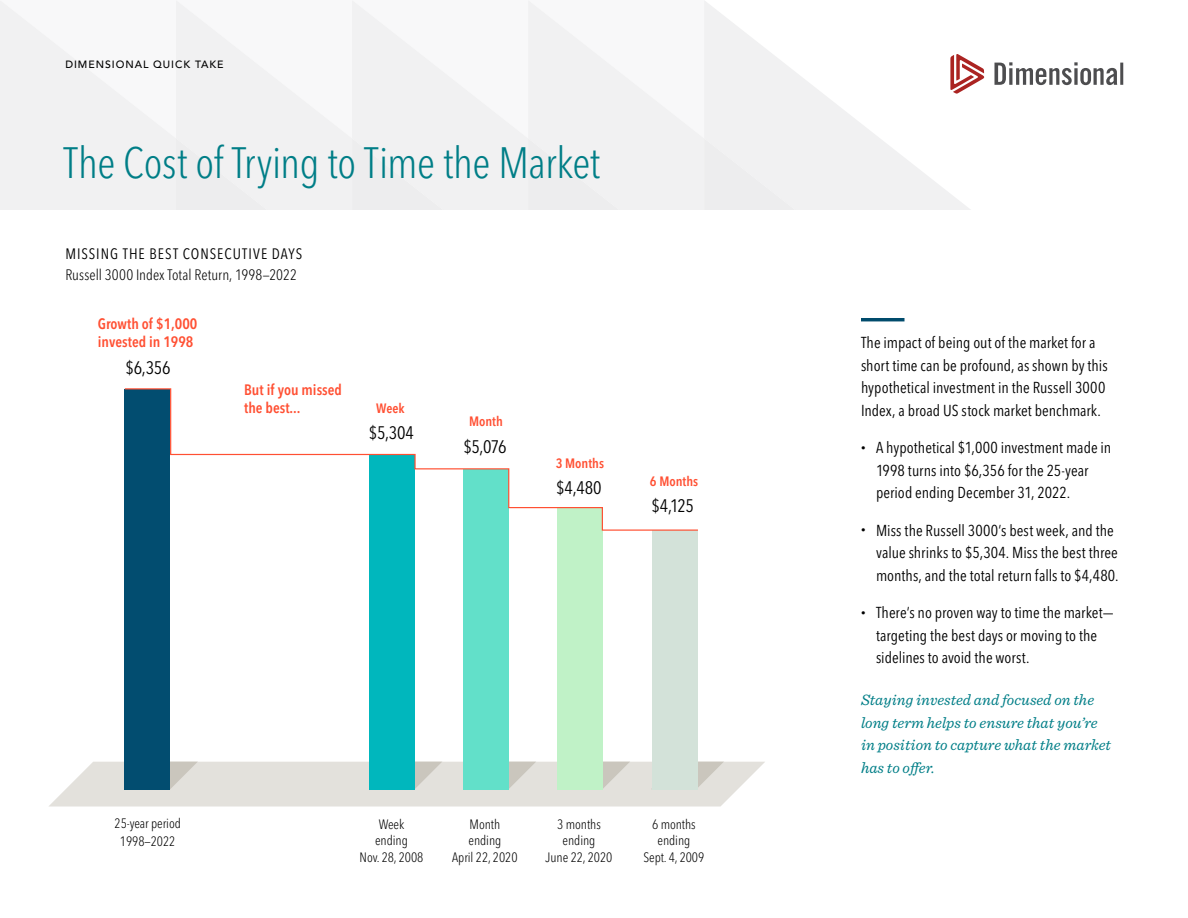
<style>
.page{position:relative;width:1188px;height:918px;background:#fff}
.page>*{position:absolute;margin:0;border:0;box-sizing:border-box;transform-origin:0 0}
.t1{font:300 condensed 43.5px "Avenir Next LT Pro";letter-spacing:-.01em;color:#007e87}
.t2{font:condensed 18px "Avenir Next LT Pro";letter-spacing:-.015em;color:#000}
.Body_Copy{font:condensed 15.75px/22.5px "Avenir Next LT Pro";color:#000}
.t3{font:italic 15.75px/22.5px "Sentinel";letter-spacing:.005em;color:#007e87}
.Legend{font:600 condensed 15px/18px "Avenir Next LT Pro";color:#ff5033}
.t4{font:300 condensed 15px "Avenir Next LT Pro";letter-spacing:.005em;color:#000}
.t5{font:condensed 15px "Avenir Next LT Pro";letter-spacing:.065em;color:#000}
.Week_ending{font:300 condensed 13.5px/16.5px "Avenir Next LT Pro";letter-spacing:-.005em;color:#000;text-align:center}
.Legend-2{font:600 condensed 13.5px "Avenir Next LT Pro";color:#ff5033}
.t6{font:500 10.5px "Avenir LT Std";letter-spacing:.09em;color:#000}
</style>
<div class="page">
<svg style="left:795px;top:72px;width:175px;height:138px;fill:#f1f1f2"></svg>
<div style="left:0;top:1px;width:795px;height:209px;background:#f1f1f2"></div>
<svg style="left:950px;top:54px;width:34px;height:40px"></svg>
<svg style="left:994px;top:62px;width:129px;height:23px"></svg>
<hr style="left:861px;top:318px;width:43px;height:3px;background:#004b6c">
<svg style="left:49px;top:761px;width:716px;height:46px;background:#e2e1dc"></svg>
<div style="left:653px;top:530px;width:45px;height:260px;background:#d3e2d9"></div>
<div style="left:557px;top:507px;width:45px;height:282px;background:#c0f2c7"></div>
<div style="left:463px;top:469px;width:45px;height:320px;background:#62e0c9"></div>
<div style="left:369px;top:455px;width:45px;height:334px;background:#00b7bd"></div>
<div style="left:125px;top:389px;width:45px;height:400px;background:#024d70"></div>
<svg style="left:124px;top:388px;width:574px;height:143px"></svg>
<p class="t6" style="left:65px;top:58px;width:160px">DIMENSIONAL QUICK TAKE</p>
<p class="t1" style="left:63px;top:136px;width:538px">The Cost of Trying to Time the Market</p>
<p class="t5" style="left:65px;top:245px;width:239px">MISSING THE BEST CONSECUTIVE DAYS</p>
<p class="t4" style="left:65px;top:266px;width:233px">Russell 3000 Index Total Return, 1998—2022</p>
<p class="Legend" style="left:98px;top:315px;width:101px">Growth of $1,000 invested in 1998</p>
<p class="Legend" style="left:244px;top:380px;width:99px">But if you missed the best...</p>
<p class="t2" style="left:126px;top:357px;width:47px">$6,356</p>
<p class="Legend-2" style="left:376px;top:400px;width:30px">Week</p>
<p class="t2" style="left:369px;top:422px;width:47px">$5,304</p>
<p class="Legend-2" style="left:469px;top:414px;width:35px">Month</p>
<p class="t2" style="left:463px;top:436px;width:45px">$5,076</p>
<p class="Legend-2" style="left:556px;top:456px;width:50px">3 Months</p>
<p class="t2" style="left:556px;top:477px;width:47px">$4,480</p>
<p class="Legend-2" style="left:650px;top:473px;width:50px">6 Months</p>
<p class="t2" style="left:652px;top:495px;width:44px">$4,125</p>
<p class="Week_ending" style="left:115px;top:815px;width:68px">25-year period</p>
<p class="Week_ending" style="left:120px;top:833px;width:57px">1998—2022</p>
<p class="Week_ending" style="left:375px;top:816px;width:34px;text-align:left">Week ending</p>
<p class="Week_ending" style="left:360px;top:849px;width:65px">Nov. 28, 2008</p>
<p class="Week_ending" style="left:469px;top:816px;width:34px;text-align:left">Month ending</p>
<p class="Week_ending" style="left:452px;top:849px;width:67px">April 22, 2020</p>
<p class="Week_ending" style="left:557px;top:816px;width:45px">3 months ending</p>
<p class="Week_ending" style="left:546px;top:849px;width:68px">June 22, 2020</p>
<p class="Week_ending" style="left:652px;top:816px;width:45px">6 months ending</p>
<p class="Week_ending" style="left:644px;top:849px;width:62px">Sept. 4, 2009</p>
<p class="Body_Copy" style="left:861px;top:332px;width:248px">The impact of being out of the market for a short time can be profound, as shown by this hypothetical investment in the Russell 3000<br>Index, a broad US stock market benchmark.</p>
<p class="Body_Copy" style="left:876px;top:437px;width:237px;text-indent:-15px"><sup>•</sup> A hypothetical $1,000 investment made in<br>1998 turns into $6,356 for the 25-year period ending December 31, 2022.</p>
<p class="Body_Copy" style="left:876px;top:519px;width:244px;text-indent:-15px"><sup>•</sup> Miss the Russell 3000’s best week, and the value shrinks to $5,304. Miss the best three months, and the total return falls to $4,480.</p>
<p class="Body_Copy" style="left:876px;top:602px;width:239px;text-indent:-15px"><sup>•</sup> There’s no proven way to time the market— targeting the best days or moving to the sidelines to avoid the worst.</p>
<p class="t3" style="left:861px;top:688px;width:252px">Staying invested and focused on the long term helps to ensure that you’re in position to capture what the market has to offer.</p>
</div>
